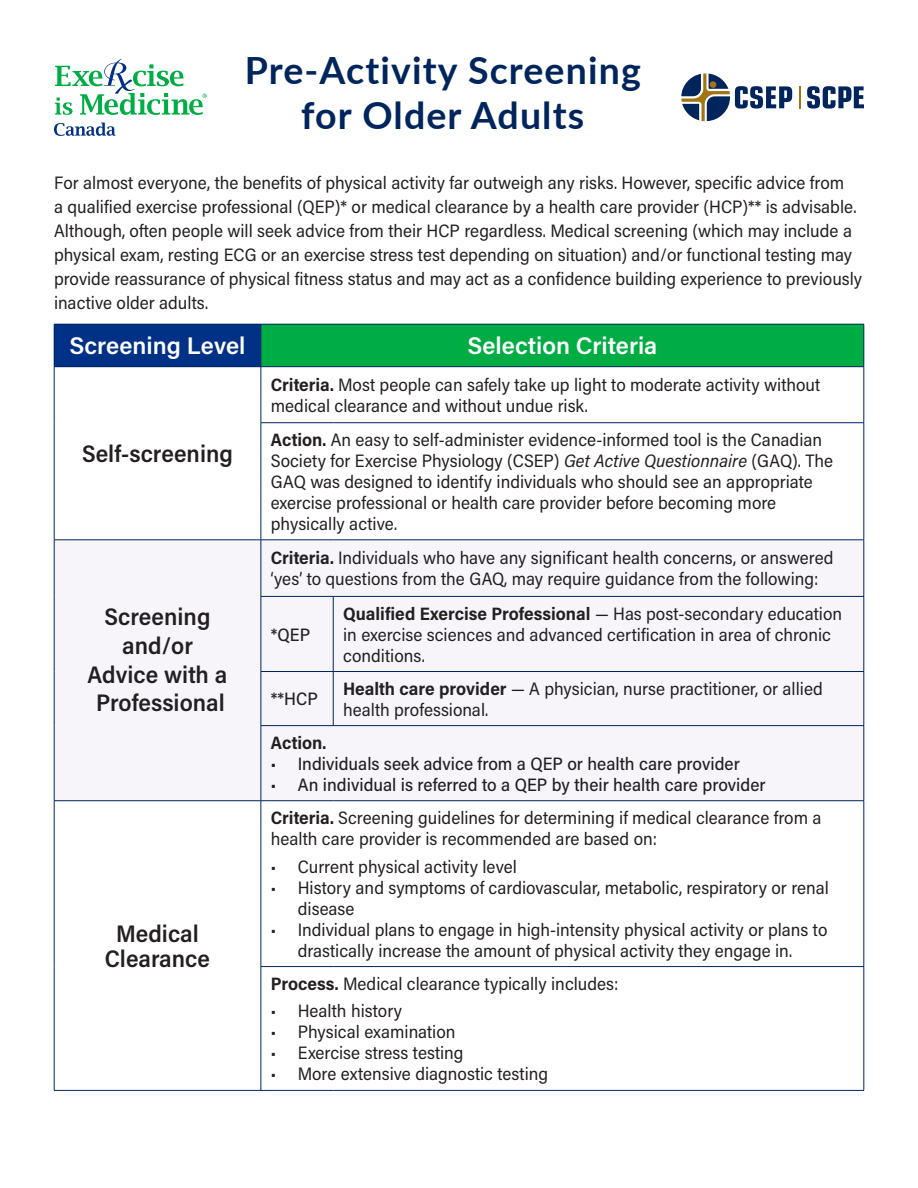
<style>
.page{position:relative;width:918px;height:1188px;background:#fff}
.page>*{position:absolute;margin:0;border:0;box-sizing:border-box;transform-origin:0 0}
.t1{font:700 37.5px/45px "Lato";letter-spacing:.03em;color:#00255d;text-align:center}
.t2{font:600 24px/28.8px "Acumin Pro Semi Cond";color:#231f20;text-align:center}
.t3{font:600 24px "Acumin Pro";color:#fff}
.t4{font:18px/21px "Acumin Pro Semi Cond";color:#231f20}
.t5{font:500 18px "Acumin Pro Semi Cond";color:#231f20}
.t6{font:700 18px "Acumin Pro Semi Cond";color:#231f20}
.s1{font-weight:700}
.s2{font-style:italic}
</style>
<div class="page">
<svg style="left:55px;top:59px;width:152px;height:56px"></svg>
<svg style="left:54px;top:123px;width:61px;height:13px"></svg>
<svg style="left:681px;top:73px;width:111px;height:48px"></svg>
<svg style="left:807px;top:86px;width:57px;height:23px"></svg>
<svg style="left:799px;top:86px;width:1px;height:22px"></svg>
<div style="left:54px;top:324px;width:207px;height:43px;background:#003186"></div>
<div style="left:261px;top:324px;width:603px;height:43px;background:#00ad44"></div>
<div style="left:260px;top:541px;width:604px;height:259px;background:#f7f5fa"></div>
<hr style="left:54px;top:324px;width:207px;height:1px;background:#00255d">
<hr style="left:54px;top:324px;width:1px;height:42px;background:#00255d">
<hr style="left:261px;top:324px;width:72px;height:1px;background:#00255d">
<hr style="left:261px;top:324px;width:1px;height:42px;background:#00255d">
<hr style="left:333px;top:324px;width:531px;height:1px;background:#00255d">
<hr style="left:864px;top:324px;width:1px;height:42px;background:#00255d">
<hr style="left:54px;top:367px;width:1px;height:56px;background:#00255d">
<hr style="left:261px;top:367px;width:1px;height:56px;background:#00255d">
<hr style="left:864px;top:367px;width:1px;height:56px;background:#00255d">
<hr style="left:54px;top:423px;width:1px;height:117px;background:#00255d">
<hr style="left:261px;top:422px;width:72px;height:1px;background:#00255d">
<hr style="left:261px;top:423px;width:1px;height:117px;background:#00255d">
<hr style="left:333px;top:422px;width:531px;height:1px;background:#00255d">
<hr style="left:864px;top:423px;width:1px;height:117px;background:#00255d">
<hr style="left:54px;top:540px;width:207px;height:1px;background:#00255d">
<hr style="left:54px;top:540px;width:1px;height:56px;background:#00255d">
<hr style="left:261px;top:540px;width:72px;height:1px;background:#00255d">
<hr style="left:261px;top:540px;width:1px;height:56px;background:#00255d">
<hr style="left:333px;top:540px;width:531px;height:1px;background:#00255d">
<hr style="left:864px;top:540px;width:1px;height:56px;background:#00255d">
<hr style="left:54px;top:596px;width:1px;height:76px;background:#00255d">
<hr style="left:261px;top:596px;width:72px;height:1px;background:#00255d">
<hr style="left:261px;top:597px;width:1px;height:74px;background:#00255d">
<hr style="left:333px;top:596px;width:531px;height:1px;background:#00255d">
<hr style="left:333px;top:597px;width:1px;height:74px;background:#00255d">
<hr style="left:864px;top:597px;width:1px;height:74px;background:#00255d">
<hr style="left:54px;top:672px;width:1px;height:54px;background:#00255d">
<hr style="left:261px;top:671px;width:72px;height:1px;background:#00255d">
<hr style="left:261px;top:672px;width:1px;height:53px;background:#00255d">
<hr style="left:333px;top:671px;width:531px;height:1px;background:#00255d">
<hr style="left:333px;top:672px;width:1px;height:53px;background:#00255d">
<hr style="left:864px;top:672px;width:1px;height:53px;background:#00255d">
<hr style="left:54px;top:726px;width:1px;height:75px;background:#00255d">
<hr style="left:261px;top:725px;width:72px;height:1px;background:#00255d">
<hr style="left:261px;top:726px;width:1px;height:75px;background:#00255d">
<hr style="left:333px;top:725px;width:531px;height:1px;background:#00255d">
<hr style="left:864px;top:726px;width:1px;height:75px;background:#00255d">
<hr style="left:54px;top:800px;width:207px;height:1px;background:#00255d">
<hr style="left:54px;top:801px;width:1px;height:166px;background:#00255d">
<hr style="left:261px;top:800px;width:72px;height:1px;background:#00255d">
<hr style="left:261px;top:801px;width:1px;height:165px;background:#00255d">
<hr style="left:333px;top:800px;width:531px;height:1px;background:#00255d">
<hr style="left:864px;top:801px;width:1px;height:165px;background:#00255d">
<hr style="left:54px;top:967px;width:1px;height:123px;background:#00255d">
<hr style="left:261px;top:966px;width:72px;height:1px;background:#00255d">
<hr style="left:261px;top:967px;width:1px;height:123px;background:#00255d">
<hr style="left:333px;top:966px;width:531px;height:1px;background:#00255d">
<hr style="left:864px;top:967px;width:1px;height:123px;background:#00255d">
<hr style="left:54px;top:1090px;width:207px;height:1px;background:#00255d">
<hr style="left:261px;top:1090px;width:72px;height:1px;background:#00255d">
<hr style="left:333px;top:1090px;width:531px;height:1px;background:#00255d">
<hr style="left:54px;top:366px;width:207px;height:1px;background:#00255d">
<hr style="left:261px;top:366px;width:72px;height:1px;background:#00255d">
<hr style="left:333px;top:366px;width:531px;height:1px;background:#00255d">
<p class="t1" style="left:245px;top:47px;width:398px">Pre-Activity Screening for Older Adults</p>
<p class="t4" style="left:54px;top:170px;width:810px;line-height:24px">For almost everyone, the benefits of physical activity far outweigh any risks. However, specific advice from<br>a qualified exercise professional (QEP)* or medical clearance by a health care provider (HCP)** is advisable.<br>Although, often people will seek advice from their HCP regardless. Medical screening (which may include a physical exam, resting ECG or an exercise stress test depending on situation) and/or functional testing may provide reassurance of physical fitness status and may act as a confidence building experience to previously inactive older adults.</p>
<p class="t3" style="left:70px;top:329px;width:177px">Screening Level</p>
<p class="t3" style="left:467px;top:329px;width:191px">Selection Criteria</p>
<p class="t2" style="left:82px;top:438px;width:152px">Self-screening</p>
<p class="t2" style="left:88px;top:601px;width:141px">Screening and/or<br>Advice with a<br>Professional</p>
<p class="t2" style="left:105px;top:919px;width:107px;line-height:25.5px">Medical<br>Clearance</p>
<p class="t4" style="left:271px;top:373px;width:551px"><span class="s1">Criteria.</span> Most people can safely take up light to moderate activity without medical clearance and without undue risk.</p>
<p class="t4" style="left:271px;top:428px;width:564px"><span class="s1">Action.</span> An easy to self-administer evidence-informed tool is the Canadian Society for Exercise Physiology (CSEP) <span class="s2">Get Active Questionnaire</span> (GAQ). The GAQ was designed to identify individuals who should see an appropriate exercise professional or health care provider before becoming more physically active.</p>
<p class="t4" style="left:271px;top:547px;width:564px"><span class="s1">Criteria.</span> Individuals who have any significant health concerns, or answered ‘yes’ to questions from the GAQ, may require guidance from the following:</p>
<p class="t5" style="left:271px;top:622px;width:41px">*QEP</p>
<p class="t4" style="left:343px;top:602px;width:500px"><span class="s1">Qualified Exercise Professional</span> — Has post-secondary education in exercise sciences and advanced certification in area of chronic conditions.</p>
<p class="t5" style="left:271px;top:686px;width:48px">**HCP</p>
<p class="t4" style="left:343px;top:677px;width:481px"><span class="s1">Health care provider</span> — A physician, nurse practitioner, or allied health professional.</p>
<p class="t6" style="left:271px;top:730px;width:57px">Action.</p>
<p class="t5" style="left:271px;top:751px;width:471px">• Individuals seek advice from a QEP or health care provider</p>
<p class="t5" style="left:271px;top:772px;width:496px">• An individual is referred to a QEP by their health care provider</p>
<p class="t4" style="left:271px;top:806px;width:552px"><span class="s1">Criteria.</span> Screening guidelines for determining if medical clearance from a health care provider is recommended are based on:</p>
<p class="t4" style="left:271px;top:855px;width:248px">• Current physical activity level</p>
<p class="t4" style="left:298px;top:876px;width:533px;text-indent:-27px">• History and symptoms of cardiovascular, metabolic, respiratory or renal disease</p>
<p class="t4" style="left:271px;top:918px;width:558px;text-align:center">• Individual plans to engage in high-intensity physical activity or plans to drastically increase the amount of physical activity they engage in.</p>
<p class="t4" style="left:271px;top:972px;width:349px"><span class="s1">Process.</span> Medical clearance typically includes:</p>
<p class="t4" style="left:271px;top:1000px;width:133px">• Health history</p>
<p class="t4" style="left:271px;top:1021px;width:186px">• Physical examination</p>
<p class="t4" style="left:271px;top:1042px;width:194px">• Exercise stress testing</p>
<p class="t4" style="left:271px;top:1063px;width:279px">• More extensive diagnostic testing</p>
</div>
